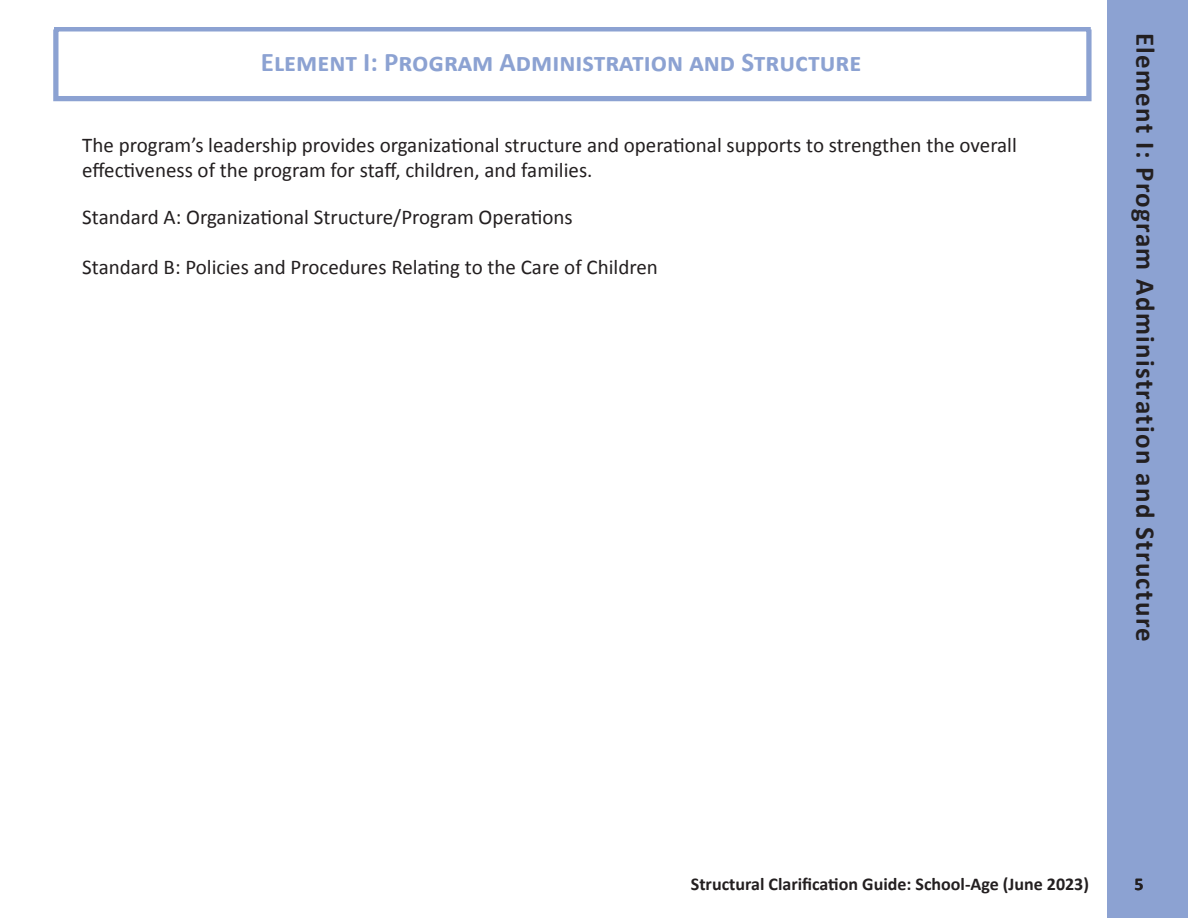
<style>
.page{position:relative;width:1188px;height:918px;background:#fff}
.page>*{position:absolute;margin:0;border:0;box-sizing:border-box;transform-origin:0 0}
.t1{font:700 27px "Calibri";letter-spacing:.05em;color:#231f20}
.t2{font:700 27px "Calibri";color:#8ca2d2}
.t3{font:21px/25.2px "Calibri";color:#231f20}
.t4{font:700 18px "Calibri";color:#231f20}
</style>
<div class="page">
<div style="left:1107px;top:0;width:81px;height:918px;background:#8ca2d2"></div>
<div style="left:54px;top:27px;width:1037px;height:73px;border:4px solid #8ca2d2"></div>
<div style="left:53px;top:29px;width:1039px;height:72px;border:2px solid #8ca2d2"></div>
<p class="t2" style="left:261px;top:44px;width:602px">Element I: Program Administration and Structure</p>
<p class="t3" style="left:82px;top:132px;width:936px">The program’s leadership provides organizational structure and operational supports to strengthen the overall effectiveness of the program for staff, children, and families.</p>
<p class="t3" style="left:82px;top:204px;width:492px">Standard A: Organizational Structure/Program Operations</p>
<p class="t3" style="left:82px;top:255px;width:577px">Standard B: Policies and Procedures Relating to the Care of Children</p>
<p class="t1" style="left:1163px;top:33px;width:611px;rotate:90deg">Element I: Program Administration and Structure</p>
<p class="t4" style="left:691px;top:872px;width:400px">Structural Clarification Guide: School-Age (June 2023)</p>
<p class="t4" style="left:1134px;top:873px;width:11px">5</p>
</div>
